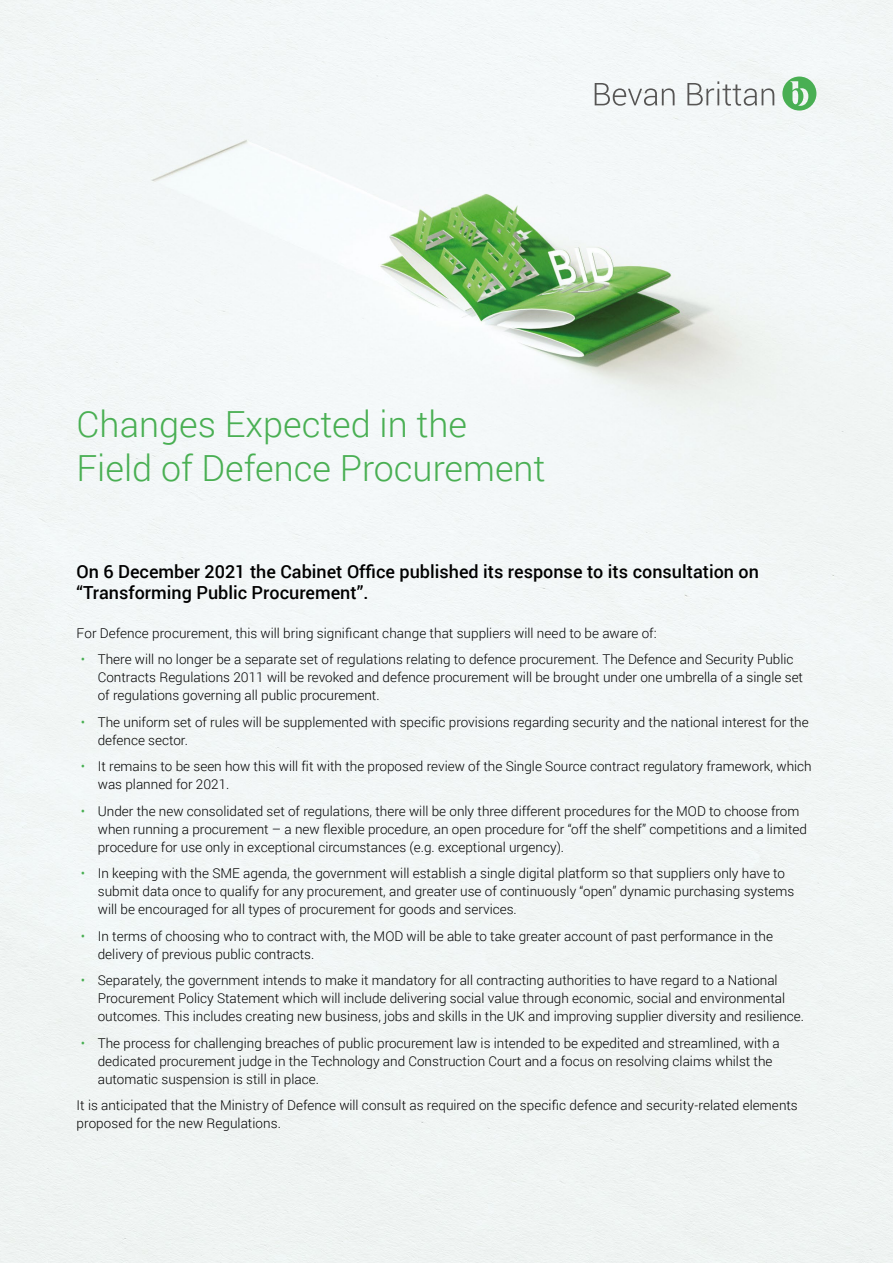
<style>
.page{position:relative;width:893px;height:1263px;background:#f2f6f6}
.page>*{position:absolute;margin:0;border:0;box-sizing:border-box;transform-origin:0 0}
.t1{font:300 36px/43.2px "Roboto";color:#49af53}
.t2{font:500 18px/21px "Roboto";color:#000}
.t3{font:300 13.5px/18px "Roboto";color:#000}
.s1{color:#49af53}
</style>
<div class="page">
<svg style="left:595px;top:83px;width:80px;height:23px"></svg>
<svg style="left:687px;top:81px;width:87px;height:25px"></svg>
<svg style="left:782px;top:77px;width:34px;height:34px"></svg>
<h1 class="t1" style="left:77px;top:402px;width:470px">Changes Expected in the<br>Field of Defence Procurement</h1>
<h2 class="t2" style="left:77px;top:560px;width:684px">On 6 December 2021 the Cabinet Office published its response to its consultation on “Transforming Public Procurement”.</h2>
<p class="t3" style="left:77px;top:624px;width:582px">For Defence procurement, this will bring significant change that suppliers will need to be aware of:</p>
<p class="t3" style="left:98px;top:650px;width:707px;text-indent:-17px"><span class="s1">•</span> There will no longer be a separate set of regulations relating to defence procurement. The Defence and Security Public<br>Contracts Regulations 2011 will be revoked and defence procurement will be brought under one umbrella of a single set of regulations governing all public procurement.</p>
<p class="t3" style="left:98px;top:713px;width:712px;text-indent:-17px"><span class="s1">•</span> The uniform set of rules will be supplemented with specific provisions regarding security and the national interest for the defence sector.</p>
<p class="t3" style="left:98px;top:757px;width:715px;text-indent:-17px"><span class="s1">•</span> It remains to be seen how this will fit with the proposed review of the Single Source contract regulatory framework, which was planned for 2021.</p>
<p class="t3" style="left:98px;top:802px;width:711px;text-indent:-17px"><span class="s1">•</span> Under the new consolidated set of regulations, there will be only three different procedures for the MOD to choose from when running a procurement – a new flexible procedure, an open procedure for “off the shelf” competitions and a limited procedure for use only in exceptional circumstances (e.g. exceptional urgency).</p>
<p class="t3" style="left:98px;top:864px;width:698px;text-indent:-17px"><span class="s1">•</span> In keeping with the SME agenda, the government will establish a single digital platform so that suppliers only have to submit data once to qualify for any procurement, and greater use of continuously “open” dynamic purchasing systems will be encouraged for all types of procurement for goods and services.</p>
<p class="t3" style="left:98px;top:927px;width:677px;text-indent:-17px"><span class="s1">•</span> In terms of choosing who to contract with, the MOD will be able to take greater account of past performance in the delivery of previous public contracts.</p>
<p class="t3" style="left:98px;top:971px;width:708px;text-indent:-17px"><span class="s1">•</span> Separately, the government intends to make it mandatory for all contracting authorities to have regard to a National<br>Procurement Policy Statement which will include delivering social value through economic, social and environmental outcomes. This includes creating new business, jobs and skills in the UK and improving supplier diversity and resilience.</p>
<p class="t3" style="left:98px;top:1034px;width:683px;text-indent:-17px"><span class="s1">•</span> The process for challenging breaches of public procurement law is intended to be expedited and streamlined, with a dedicated procurement judge in the Technology and Construction Court and a focus on resolving claims whilst the automatic suspension is still in place.</p>
<p class="t3" style="left:77px;top:1096px;width:723px">It is anticipated that the Ministry of Defence will consult as required on the specific defence and security-related elements proposed for the new Regulations.</p>
</div>
